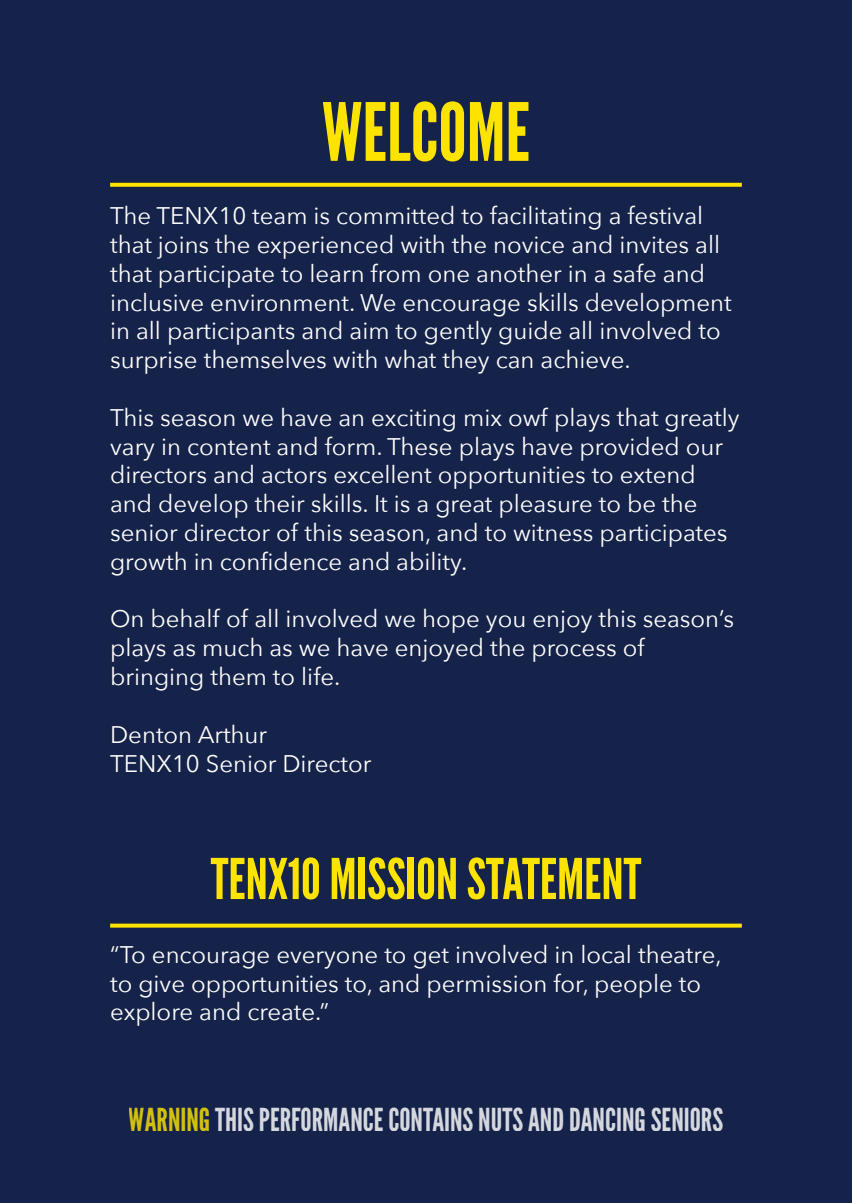
<style>
.page{position:relative;width:852px;height:1203px;background:#fff}
.page>*{position:absolute;margin:0;border:0;box-sizing:border-box;transform-origin:0 0}
.t1{font:80px "League Gothic";color:#fde300}
.t2{font:56px "League Gothic";color:#fde300}
.t3{font:31.6px "League Gothic";color:#fff}
.t4{font:24px/28.8px "Avenir Next";color:#fff}
.s1{color:#fde300}
</style>
<div class="page">
<div style="left:0;top:0;width:851px;height:1203px;background:#152249"></div>
<svg style="left:110px;top:183px;width:631px;height:4px;background:#f0d804"></svg>
<svg style="left:110px;top:923px;width:631px;height:4px;background:#d8c40b"></svg>
<svg style="left:0;top:0;width:7px;height:7px"></svg>
<svg style="left:0;top:1195px;width:7px;height:8px"></svg>
<svg style="left:844px;top:0;width:8px;height:7px"></svg>
<svg style="left:844px;top:1195px;width:8px;height:8px"></svg>
<p class="t1" style="left:322px;top:85px;width:209px">WELCOME</p>
<p class="t4" style="left:110px;top:200px;width:622px">The TENX10 team is committed to facilitating a festival that joins the experienced with the novice and invites all that participate to learn from one another in a safe and inclusive environment. We encourage skills development in all participants and aim to gently guide all involved to surprise themselves with what they can achieve.</p>
<p class="t4" style="left:110px;top:402px;width:630px">This season we have an exciting mix owf plays that greatly vary in content and form. These plays have provided our directors and actors excellent opportunities to extend and develop their skills. It is a great pleasure to be the senior director of this season, and to witness participates growth in confidence and ability.</p>
<p class="t4" style="left:110px;top:603px;width:625px">On behalf of all involved we hope you enjoy this season’s plays as much as we have enjoyed the process of bringing them to life.</p>
<p class="t4" style="left:110px;top:719px;width:158px">Denton Arthur</p>
<p class="t4" style="left:110px;top:747px;width:263px">TENX10 Senior Director</p>
<p class="t2" style="left:210px;top:845px;width:432px">TENX10 MISSION STATEMENT</p>
<p class="t4" style="left:110px;top:939px;width:612px">“To encourage everyone to get involved in local theatre, to give opportunities to, and permission for, people to explore and create.”</p>
<h3 class="t3" style="left:129px;top:1100px;width:595px"><span class="s1">WARNING</span> THIS PERFORMANCE CONTAINS NUTS AND DANCING SENIORS</h3>
</div>
